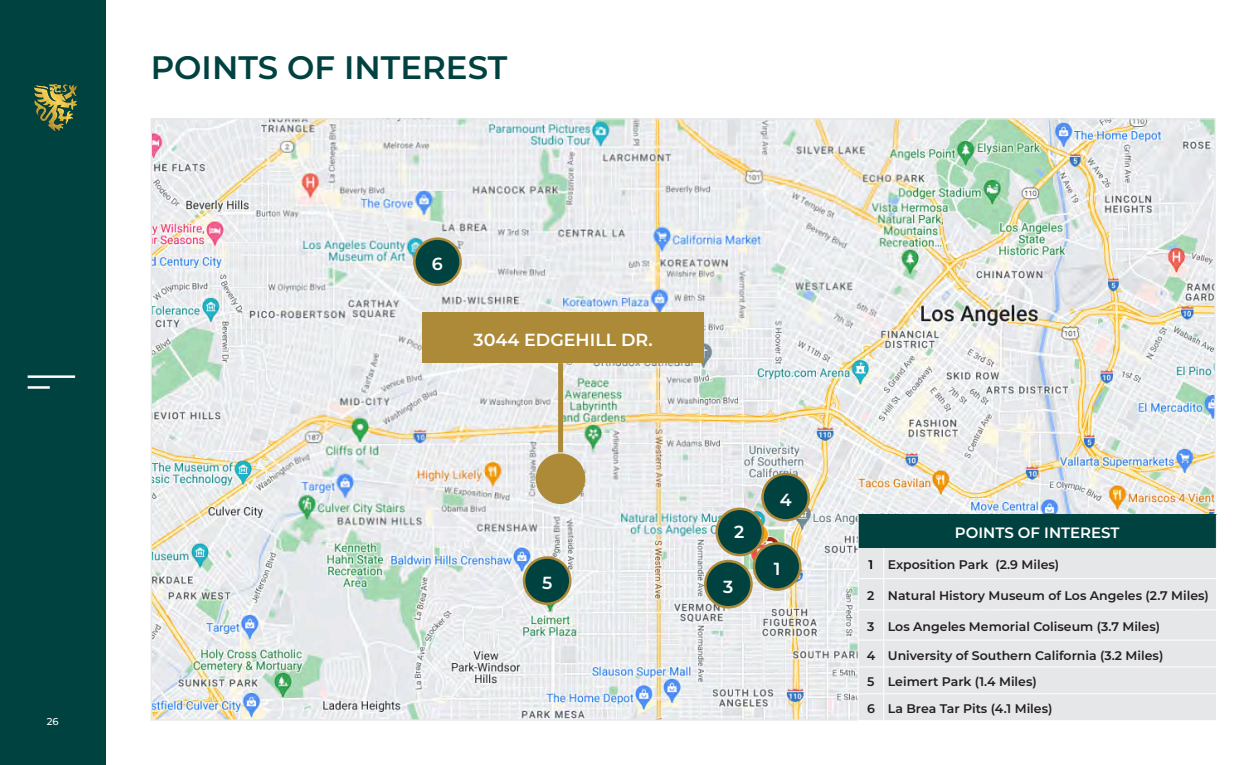
<style>
.page{position:relative;width:1260px;height:765px;background:#fff}
.page>*{position:absolute;margin:0;border:0;box-sizing:border-box;transform-origin:0 0}
.t1{font:600 32.5px "Montserrat";color:#004240}
.t2{font:600 17.5px "Montserrat";color:#fff}
.t3{font:600 15px "Montserrat";color:#fff}
.t4{font:600 12.5px "Montserrat";color:#231f20}
.t5{font:600 12.5px "Montserrat";color:#000}
.t6{font:500 10px "Montserrat";color:#fff}
</style>
<div class="page">
<img style="left:153px;top:120px;width:1061px;height:599px">
<div style="left:858px;top:514px;width:358px;height:34px;background:#004240"></div>
<div style="left:859px;top:611px;width:357px;height:109px;background:#e6e7e9"></div>
<div style="left:859px;top:548px;width:357px;height:63px;background:#e6e7e9"></div>
<hr style="left:884px;top:610px;width:333px;height:1px;background:#fff">
<hr style="left:884px;top:640px;width:333px;height:1px;background:#fff">
<hr style="left:884px;top:667px;width:333px;height:1px;background:#fff">
<hr style="left:884px;top:694px;width:333px;height:1px;background:#fff">
<hr style="left:858px;top:514px;width:1px;height:34px;background:#fff">
<hr style="left:858px;top:548px;width:1px;height:31px;background:#fff">
<hr style="left:883px;top:548px;width:1px;height:31px;background:#fff">
<hr style="left:858px;top:579px;width:1px;height:31px;background:#fff">
<hr style="left:883px;top:579px;width:1px;height:31px;background:#fff">
<hr style="left:858px;top:610px;width:1px;height:30px;background:#fff">
<hr style="left:883px;top:610px;width:1px;height:30px;background:#fff">
<svg style="left:858px;top:640px;width:26px;height:80px;background:#e7e8ea"></svg>
<div style="left:422px;top:313px;width:282px;height:50px;background:#ac8a38"></div>
<div style="left:536px;top:453px;width:49px;height:51px;background:#ac8a38;border-radius:50%"></div>
<div style="left:558px;top:363px;width:5px;height:89px;background:#ac8a38"></div>
<div style="left:0;top:0;width:106px;height:765px;background:#004240"></div>
<hr style="left:28px;top:375px;width:47px;height:3px;background:#fff">
<hr style="left:28px;top:386px;width:22px;height:3px;background:#fff">
<img style="left:34px;top:84px;width:42px;height:48px">
<div style="left:717px;top:509px;width:46px;height:46px;background:#004240;border-radius:50%"></div>
<div style="left:715px;top:508px;width:49px;height:48px;border:2px solid #ac8a38;border-radius:50%"></div>
<div style="left:705px;top:561px;width:47px;height:46px;background:#004240;border-radius:50%"></div>
<div style="left:704px;top:560px;width:49px;height:49px;border:2px solid #ac8a38;border-radius:50%"></div>
<div style="left:763px;top:474px;width:46px;height:46px;background:#004240;border-radius:50%"></div>
<div style="left:761px;top:473px;width:49px;height:49px;border:2px solid #ac8a38;border-radius:50%"></div>
<div style="left:524px;top:558px;width:46px;height:46px;background:#004240;border-radius:50%"></div>
<div style="left:523px;top:556px;width:49px;height:49px;border:2px solid #ac8a38;border-radius:50%"></div>
<div style="left:414px;top:239px;width:47px;height:46px;background:#004240;border-radius:50%"></div>
<div style="left:413px;top:237px;width:49px;height:49px;border:2px solid #ac8a38;border-radius:50%"></div>
<div style="left:754px;top:543px;width:46px;height:47px;background:#004240;border-radius:50%"></div>
<div style="left:753px;top:542px;width:48px;height:49px;border:2px solid #ac8a38;border-radius:50%"></div>
<p class="t6" style="left:47px;top:714px;width:13px">26</p>
<p class="t1" style="left:151px;top:44px;width:358px">POINTS OF INTEREST</p>
<p class="t2" style="left:432px;top:252px;width:12px">6</p>
<p class="t2" style="left:474px;top:327px;width:181px">3044 EDGEHILL DR.</p>
<p class="t2" style="left:542px;top:570px;width:12px">5</p>
<p class="t2" style="left:734px;top:519px;width:12px">2</p>
<p class="t2" style="left:723px;top:574px;width:12px">3</p>
<p class="t2" style="left:780px;top:487px;width:13px">4</p>
<p class="t2" style="left:774px;top:556px;width:8px">1</p>
<p class="t3" style="left:955px;top:523px;width:166px">POINTS OF INTEREST</p>
<p class="t5" style="left:869px;top:556px;width:6px">1</p>
<p class="t4" style="left:888px;top:556px;width:173px">Exposition Park (2.9 Miles)</p>
<p class="t4" style="left:867px;top:587px;width:9px">2</p>
<p class="t4" style="left:888px;top:587px;width:323px">Natural History Museum of Los Angeles (2.7 Miles)</p>
<p class="t4" style="left:867px;top:618px;width:9px">3</p>
<p class="t4" style="left:888px;top:618px;width:274px">Los Angeles Memorial Coliseum (3.7 Miles)</p>
<p class="t4" style="left:867px;top:646px;width:10px">4</p>
<p class="t4" style="left:888px;top:646px;width:277px">University of Southern California (3.2 Miles)</p>
<p class="t4" style="left:867px;top:673px;width:9px">5</p>
<p class="t4" style="left:888px;top:673px;width:150px">Leimert Park (1.4 Miles)</p>
<p class="t4" style="left:867px;top:700px;width:9px">6</p>
<p class="t4" style="left:888px;top:700px;width:166px">La Brea Tar Pits (4.1 Miles)</p>
</div>
